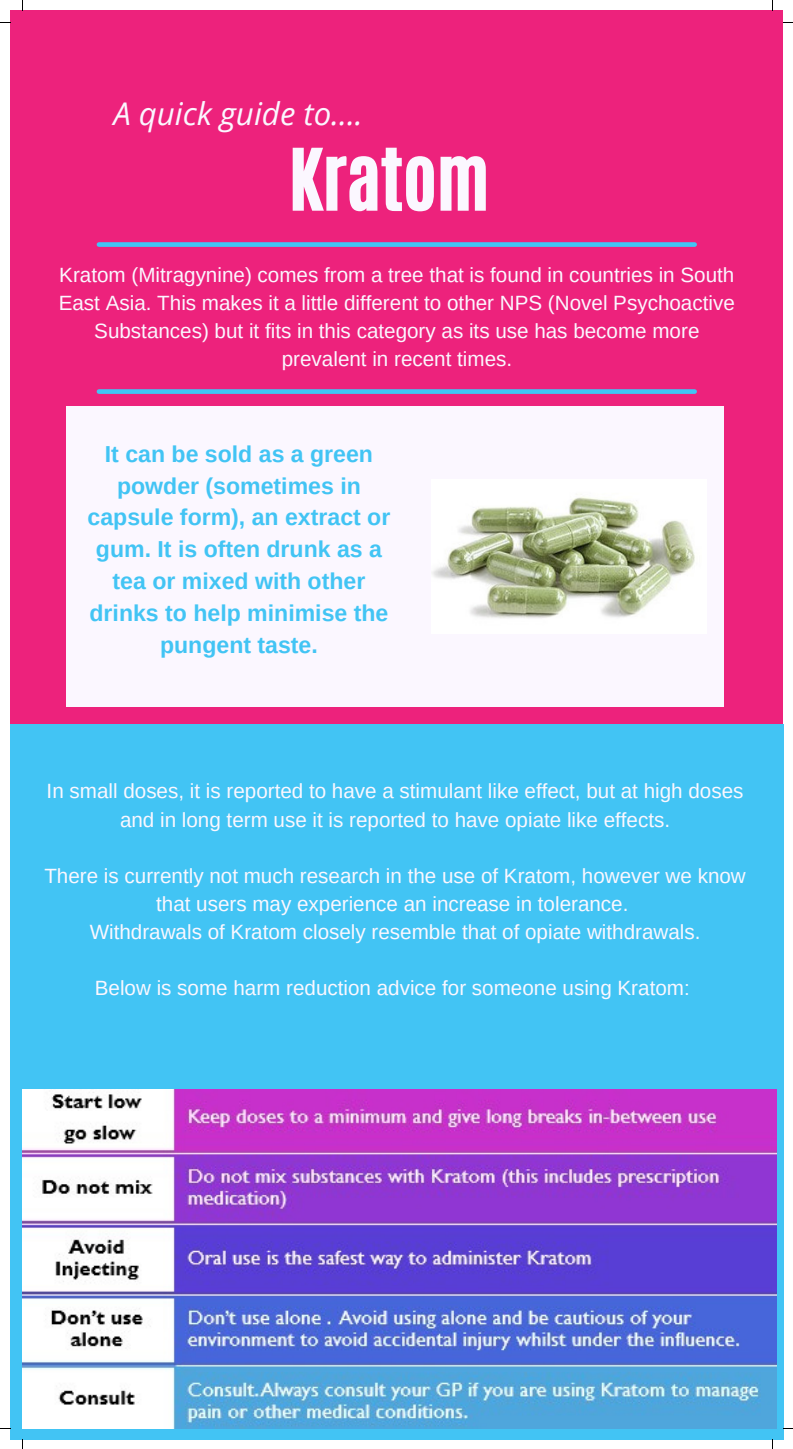
<style>
.page{position:relative;width:793px;height:1449px;background:#fff}
.page>*{position:absolute;margin:0;border:0;box-sizing:border-box;transform-origin:0 0}
.t1{font:71.25px "CA Generated";color:#fbf7ff}
.t2{font:italic 31.25px "Open Sans";color:#fbf7ff}
.t3{font:700 23.12px/31.9px "Arimo";color:#42c4f4;text-align:center}
.t4{font:20.62px/28.1px "Arimo";color:#fbf7ff;text-align:center}
</style>
<div class="page">
<div style="left:0;top:0;width:793px;height:1449px;background:linear-gradient(to right,#fefefe,#fefefe)"></div>
<div style="left:10px;top:10px;width:773px;height:1429px;background:#ed227c"></div>
<div style="left:10px;top:725px;width:773px;height:714px;background:#42c4f4"></div>
<div style="left:99px;top:242px;width:595px;height:5px;background:#42c4f4"></div>
<div style="left:99px;top:389px;width:595px;height:5px;background:#42c4f4"></div>
<div style="left:67px;top:406px;width:657px;height:301px;background:#fbf7ff"></div>
<img style="left:432px;top:496px;width:263px;height:123px">
<img style="left:22px;top:1089px;width:754px;height:339px">
<p class="t2" style="left:113px;top:91px;width:251px">A quick guide to....</p>
<p class="t1" style="left:289px;top:128px;width:202px">Kratom</p>
<p class="t4" style="left:59px;top:261px;width:677px">Kratom (Mitragynine) comes from a tree that is found in countries in South East Asia. This makes it a little different to other NPS (Novel Psychoactive Substances) but it fits in this category as its use has become more prevalent in recent times.</p>
<p class="t3" style="left:88px;top:438px;width:304px">It can be sold as a green powder (sometimes in capsule form), an extract or gum. It is often drunk as a tea or mixed with other drinks to help minimise the pungent taste.</p>
<p class="t4" style="left:47px;top:777px;width:698px">In small doses, it is reported to have a stimulant like effect, but at high doses and in long term use it is reported to have opiate like effects.</p>
<p class="t4" style="left:44px;top:861px;width:703px">There is currently not much research in the use of Kratom, however we know that users may experience an increase in tolerance.</p>
<p class="t4" style="left:90px;top:918px;width:612px">Withdrawals of Kratom closely resemble that of opiate withdrawals.</p>
<p class="t4" style="left:95px;top:974px;width:596px">Below is some harm reduction advice for someone using Kratom:</p>
</div>
